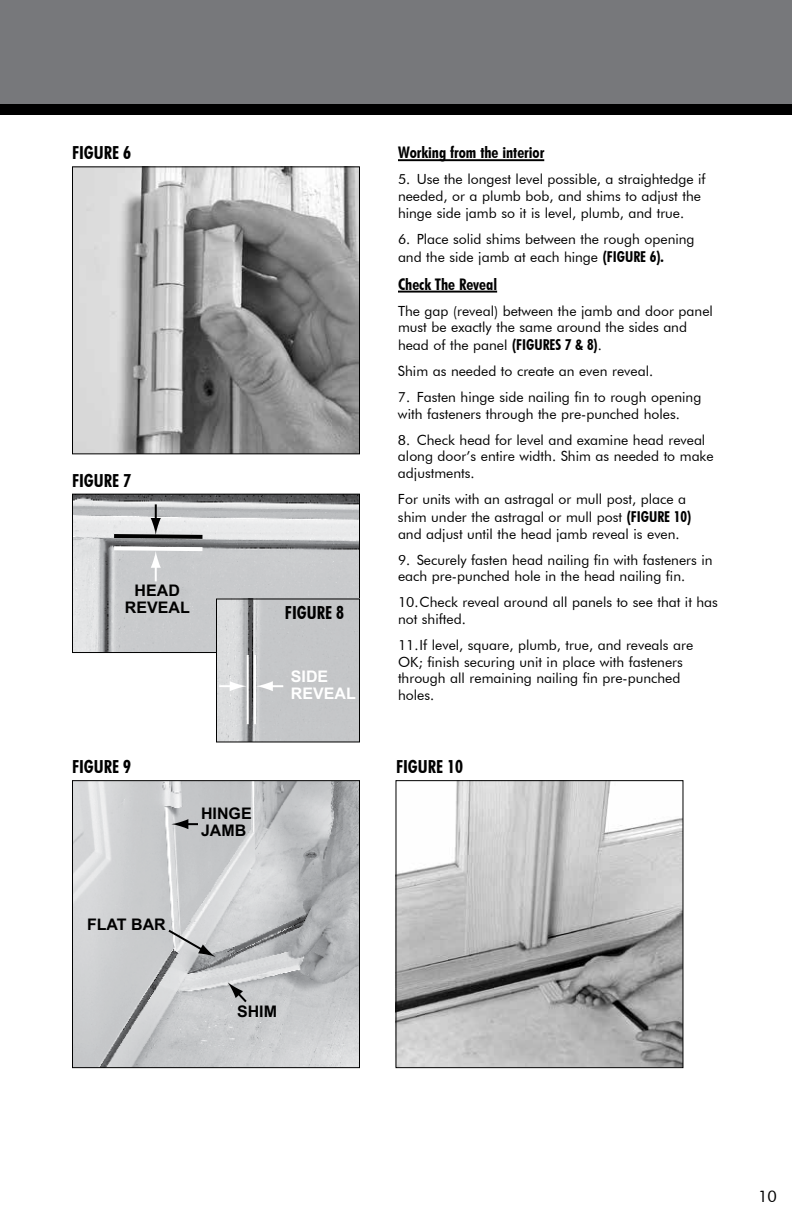
<style>
.page{position:relative;width:792px;height:1224px;background:#fff}
.page>*{position:absolute;margin:0;border:0;box-sizing:border-box;transform-origin:0 0}
.t1{font:700 condensed 18px "Futura BT";color:#000}
.t2{font:700 condensed 16px "Futura BT";color:#000}
.t3{font:700 16px/17px "Arial";color:#000;text-align:center}
.t4{font:700 16px/17px "Arial";color:#fff}
.t5{font:16px "Futura BT";color:#000}
.t6{font:14px/16.8px "Futura BT";color:#000}
.s1{font-weight:700;font-stretch:condensed;font-size:15px}
</style>
<div class="page">
<div style="left:0;top:0;width:792px;height:108px;background:#77787b"></div>
<img style="left:74px;top:496px;width:284px;height:155px">
<svg style="left:110px;top:504px;width:97px;height:77px;background:#bdbec0"></svg>
<div style="left:72px;top:494px;width:288px;height:159px;border:1px solid #000"></div>
<img style="left:74px;top:168px;width:284px;height:284px">
<div style="left:72px;top:166px;width:288px;height:288px;border:1px solid #000"></div>
<img style="left:218px;top:600px;width:140px;height:140px">
<hr style="left:254px;top:655px;width:2px;height:69px;background:#fff">
<hr style="left:247px;top:655px;width:2px;height:69px;background:#fff">
<svg style="left:256px;top:681px;width:27px;height:10px"></svg>
<svg style="left:219px;top:681px;width:28px;height:10px"></svg>
<div style="left:216px;top:598px;width:144px;height:144px;border:1px solid #000"></div>
<img style="left:74px;top:782px;width:284px;height:284px">
<svg style="left:171px;top:819px;width:27px;height:10px"></svg>
<svg style="left:228px;top:982px;width:21px;height:22px"></svg>
<svg style="left:166px;top:928px;width:49px;height:29px"></svg>
<div style="left:72px;top:780px;width:288px;height:288px;border:1px solid #000"></div>
<hr style="left:398px;top:159px;width:146px;height:2px;background:#000">
<hr style="left:398px;top:291px;width:99px;height:2px;background:#000">
<img style="left:397px;top:782px;width:284px;height:284px">
<div style="left:395px;top:780px;width:288px;height:288px;border:1px solid #000"></div>
<div style="left:0;top:104px;width:792px;height:11px;background:#000"></div>
<p class="t1" style="left:72px;top:141px;width:61px">FIGURE 6</p>
<p class="t1" style="left:72px;top:469px;width:61px">FIGURE 7</p>
<p class="t3" style="left:125px;top:583px;width:66px">HEAD<br>REVEAL</p>
<p class="t1" style="left:285px;top:601px;width:61px">FIGURE 8</p>
<p class="t4" style="left:291px;top:668px;width:66px">SIDE<br>REVEAL</p>
<p class="t2" style="left:398px;top:143px;width:148px">Working from the interior</p>
<p class="t6" style="left:398px;top:171px;width:309px">5. Use the longest level possible, a straightedge if needed, or a plumb bob, and shims to adjust the hinge side jamb so it is level, plumb, and true.</p>
<p class="t6" style="left:398px;top:230px;width:298px;line-height:18px">6. Place solid shims between the rough opening and the side jamb at each hinge <span class="s1">(FIGURE 6).</span></p>
<p class="t2" style="left:398px;top:274px;width:101px">Check The Reveal</p>
<p class="t6" style="left:398px;top:302px;width:316px;line-height:17.4px">The gap (reveal) between the jamb and door panel must be exactly the same around the sides and head of the panel <span class="s1">(FIGURES 7 &amp; 8)</span>.</p>
<p class="t6" style="left:398px;top:363px;width:257px">Shim as needed to create an even reveal.</p>
<p class="t6" style="left:398px;top:389px;width:305px">7. Fasten hinge side nailing fin to rough opening with fasteners through the pre-punched holes.</p>
<p class="t6" style="left:398px;top:431px;width:317px">8. Check head for level and examine head reveal along door’s entire width. Shim as needed to make adjustments.</p>
<p class="t6" style="left:398px;top:490px;width:295px;line-height:17.4px">For units with an astragal or mull post, place a shim under the astragal or mull post <span class="s1">(FIGURE 10) </span>and adjust until the head jamb reveal is even.</p>
<p class="t6" style="left:398px;top:551px;width:316px">9. Securely fasten head nailing fin with fasteners in each pre-punched hole in the head nailing fin.</p>
<p class="t6" style="left:398px;top:594px;width:321px">10.Check reveal around all panels to see that it has not shifted.</p>
<p class="t6" style="left:398px;top:636px;width:297px">11.If level, square, plumb, true, and reveals are OK; finish securing unit in place with fasteners through all remaining nailing fin pre-punched holes.</p>
<p class="t1" style="left:72px;top:755px;width:61px">FIGURE 9</p>
<p class="t1" style="left:396px;top:755px;width:68px">FIGURE 10</p>
<p class="t3" style="left:87px;top:917px;width:80px">FLAT BAR</p>
<p class="t3" style="left:201px;top:805px;width:52px;text-align:left">HINGE<br>JAMB</p>
<p class="t3" style="left:237px;top:1004px;width:41px">SHIM</p>
<p class="t5" style="left:758px;top:1187px;width:20px">10</p>
</div>
